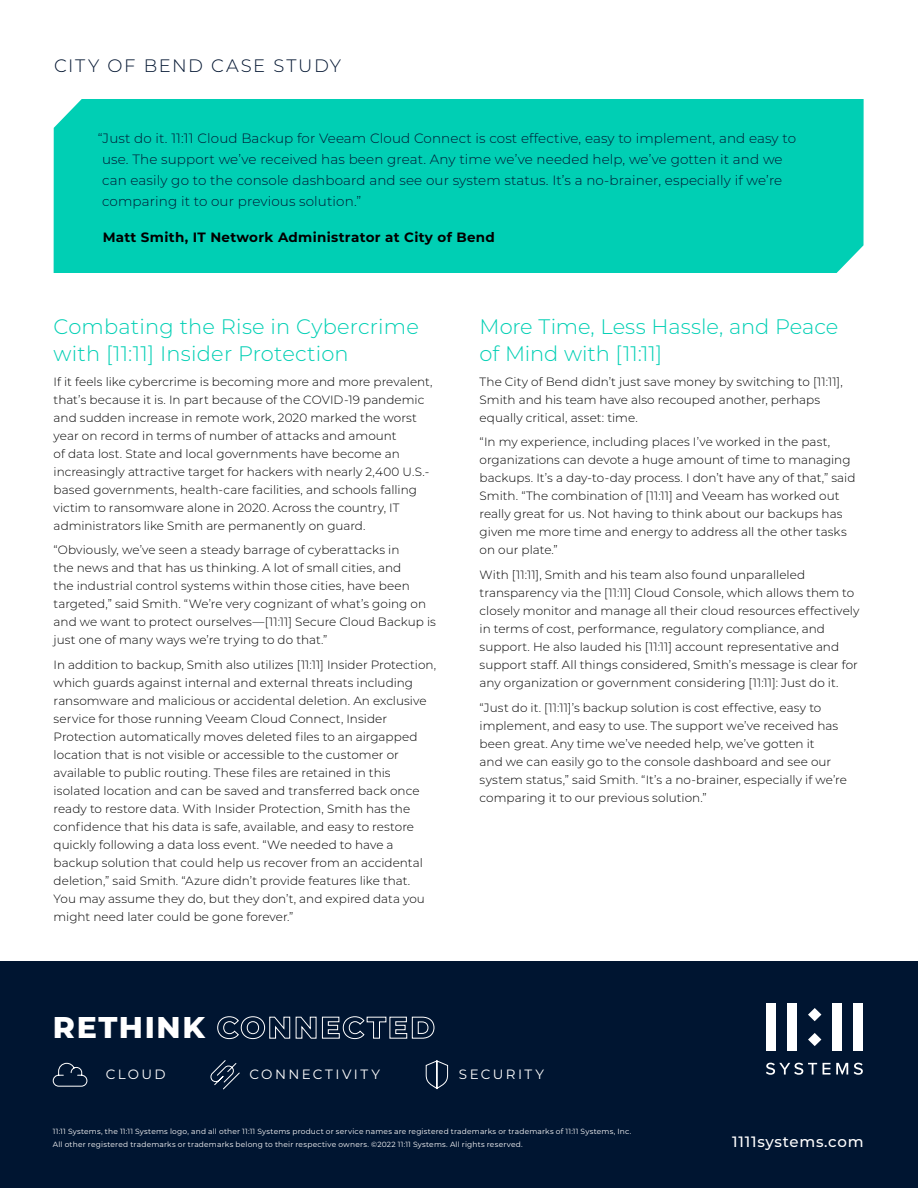
<style>
.page{position:relative;width:918px;height:1188px;background:#fff}
.page>*{position:absolute;margin:0;border:0;box-sizing:border-box;transform-origin:0 0}
.t1{font:800 30px "Montserrat";letter-spacing:.06em;color:#fff}
.t2{font:300 21px/27px "Montserrat";letter-spacing:.01em;color:#00cfb4}
.t3{font:300 18px "Montserrat";letter-spacing:.09em;color:#001430}
.t4{font:500 15px "Montserrat";letter-spacing:.05em;color:#fff}
.t5{font:300 13.5px/21px "Montserrat";letter-spacing:.01em;color:#001531}
.t6{font:700 13.5px "Montserrat";letter-spacing:.025em;color:#000}
.t7{font:13.5px "Montserrat";letter-spacing:.18em;color:#fff}
.t8{font:300 12px/18px "Montserrat";letter-spacing:.005em;color:#000}
.t9{font:7.5px/13.5px "Montserrat";letter-spacing:.025em;color:#fff}
</style>
<div class="page">
<div style="left:54px;top:99px;width:810px;height:174px;background:#00cfb4"></div>
<div style="left:0;top:962px;width:918px;height:226px;background:#001531"></div>
<svg style="left:766px;top:1063px;width:51px;height:12px"></svg>
<svg style="left:823px;top:1063px;width:25px;height:12px"></svg>
<svg style="left:854px;top:1063px;width:9px;height:12px"></svg>
<div style="left:766px;top:1003px;width:10px;height:48px;background:#fff"></div>
<div style="left:787px;top:1003px;width:10px;height:48px;background:#fff"></div>
<svg style="left:808px;top:1008px;width:13px;height:38px"></svg>
<div style="left:832px;top:1003px;width:10px;height:48px;background:#fff"></div>
<div style="left:853px;top:1003px;width:10px;height:48px;background:#fff"></div>
<svg style="left:52px;top:1063px;width:36px;height:24px"></svg>
<svg style="left:210px;top:1060px;width:30px;height:30px"></svg>
<svg style="left:425px;top:1060px;width:23px;height:30px"></svg>
<h3 class="t3" style="left:54px;top:53px;width:289px">CITY OF BEND CASE STUDY</h3>
<p class="t5" style="left:102px;top:128px;width:695px;text-indent:-4px">“Just do it. 11:11 Cloud Backup for Veeam Cloud Connect is cost effective, easy to implement, and easy to use. The support we’ve received has been great. Any time we’ve needed help, we’ve gotten it and we can easily go to the console dashboard and see our system status. It’s a no-brainer, especially if we’re comparing it to our previous solution.”</p>
<p class="t6" style="left:103px;top:227px;width:394px">Matt Smith, IT Network Administrator at City of Bend</p>
<h2 class="t2" style="left:54px;top:312px;width:367px">Combating the Rise in Cybercrime with [11:11] Insider Protection</h2>
<p class="t8" style="left:54px;top:372px;width:381px">If it feels like cybercrime is becoming more and more prevalent, that’s because it is. In part because of the COVID-19 pandemic and sudden increase in remote work, 2020 marked the worst year on record in terms of number of attacks and amount<br>of data lost. State and local governments have become an increasingly attractive target for hackers with nearly 2,400 U.S.- based governments, health-care facilities, and schools falling victim to ransomware alone in 2020. Across the country, IT administrators like Smith are permanently on guard.</p>
<p class="t8" style="left:54px;top:541px;width:384px">“Obviously, we’ve seen a steady barrage of cyberattacks in<br>the news and that has us thinking. A lot of small cities, and<br>the industrial control systems within those cities, have been targeted,” said Smith. “We’re very cognizant of what’s going on and we want to protect ourselves—[11:11] Secure Cloud Backup is just one of many ways we’re trying to do that.”</p>
<p class="t8" style="left:54px;top:655px;width:384px">In addition to backup, Smith also utilizes [11:11] Insider Protection, which guards against internal and external threats including ransomware and malicious or accidental deletion. An exclusive service for those running Veeam Cloud Connect, Insider Protection automatically moves deleted files to an airgapped location that is not visible or accessible to the customer or available to public routing. These files are retained in this isolated location and can be saved and transferred back once ready to restore data. With Insider Protection, Smith has the confidence that his data is safe, available, and easy to restore quickly following a data loss event. “We needed to have a backup solution that could help us recover from an accidental deletion,” said Smith. “Azure didn’t provide features like that.<br>You may assume they do, but they don’t, and expired data you might need later could be gone forever.”</p>
<h1 class="t1" style="left:53px;top:1006px;width:384px">RETHINK CONNECTED</h1>
<h2 class="t2" style="left:480px;top:312px;width:360px">More Time, Less Hassle, and Peace of Mind with [11:11]</h2>
<p class="t8" style="left:480px;top:372px;width:365px">The City of Bend didn’t just save money by switching to [11:11],<br>Smith and his team have also recouped another, perhaps equally critical, asset: time.</p>
<p class="t8" style="left:480px;top:433px;width:377px">“In my experience, including places I’ve worked in the past, organizations can devote a huge amount of time to managing backups. It’s a day-to-day process. I don’t have any of that,” said Smith. “The combination of [11:11] and Veeam has worked out really great for us. Not having to think about our backups has given me more time and energy to address all the other tasks on our plate.”</p>
<p class="t8" style="left:480px;top:565px;width:381px">With [11:11], Smith and his team also found unparalleled transparency via the [11:11] Cloud Console, which allows them to closely monitor and manage all their cloud resources effectively in terms of cost, performance, regulatory compliance, and support. He also lauded his [11:11] account representative and support staff. All things considered, Smith’s message is clear for any organization or government considering [11:11]: Just do it.</p>
<p class="t8" style="left:480px;top:698px;width:369px">“Just do it. [11:11]’s backup solution is cost effective, easy to implement, and easy to use. The support we’ve received has been great. Any time we’ve needed help, we’ve gotten it<br>and we can easily go to the console dashboard and see our system status,” said Smith. “It’s a no-brainer, especially if we’re comparing it to our previous solution.”</p>
<p class="t7" style="left:106px;top:1065px;width:61px">CLOUD</p>
<p class="t7" style="left:249px;top:1065px;width:132px">CONNECTIVITY</p>
<p class="t7" style="left:459px;top:1065px;width:87px">SECURITY</p>
<p class="t9" style="left:53px;top:1124px;width:580px">11:11 Systems, the 11:11 Systems logo, and all other 11:11 Systems product or service names are registered trademarks or trademarks of 11:11 Systems, Inc.<br>All other registered trademarks or trademarks belong to their respective owners. ©2022 11:11 Systems. All rights reserved.</p>
<p class="t4" style="left:732px;top:1131px;width:133px">1111systems.com</p>
</div>
